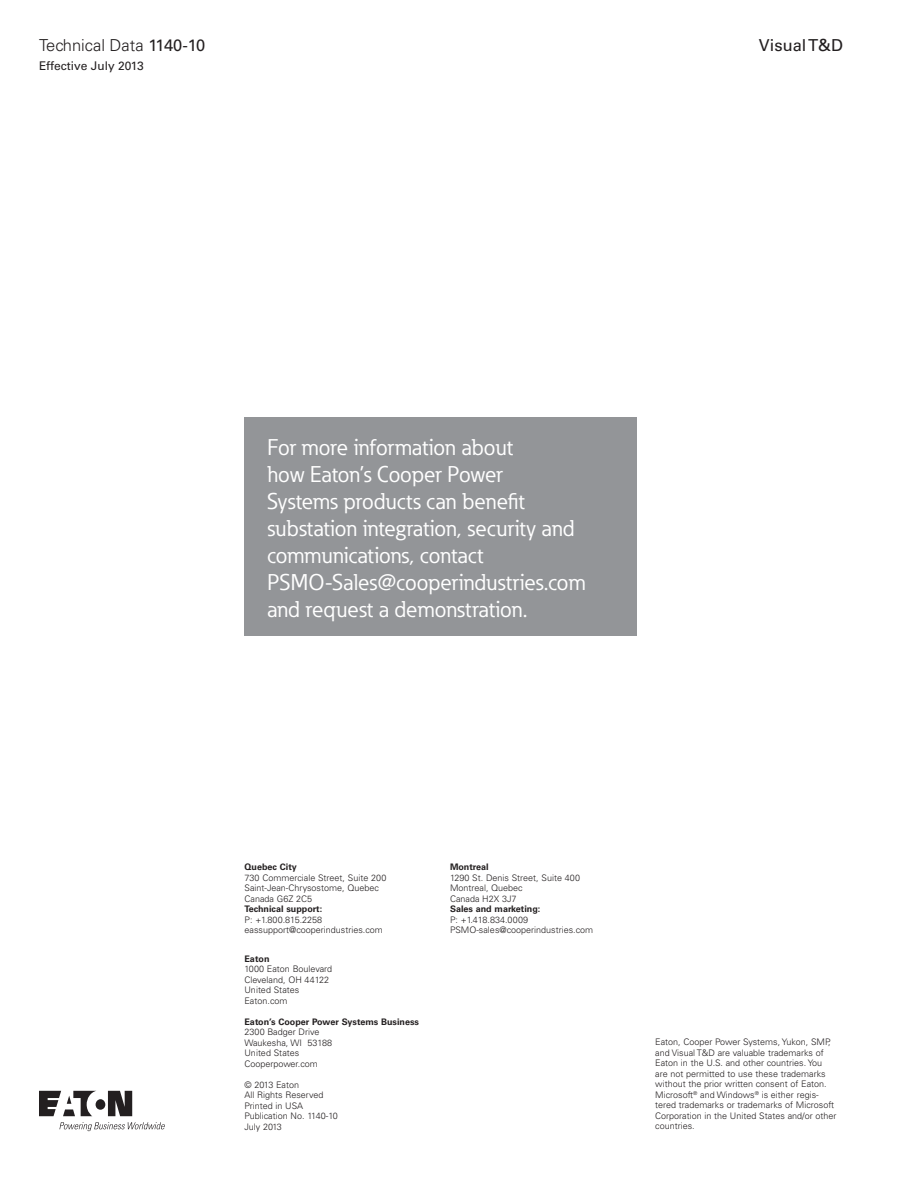
<style>
.page{position:relative;width:918px;height:1188px;background:#fff}
.page>*{position:absolute;margin:0;border:0;box-sizing:border-box;transform-origin:0 0}
._14_Contact_CTA_Eato{font:22.5px/27px "Eaton";color:#fff}
._00_Application_Numb{font:300 16.5px "Univers LT Std";color:#231f20}
.t1{font:16.5px "Univers LT Std";color:#231f20}
._00_Brand__RH__Flush{font:12px "Univers LT Std";color:#231f20}
.t2{font:300 9px/10.5px "Univers LT Std";color:#231f20}
.t3{font:700 9px "Univers LT Std";color:#231f20}
.s1{font-weight:400}
</style>
<div class="page">
<svg style="left:39px;top:1091px;width:93px;height:25px"></svg>
<svg style="left:59px;top:1122px;width:106px;height:9px"></svg>
<div style="left:244px;top:418px;width:394px;height:218px;background:#939598"></div>
<p class="_00_Application_Numb" style="left:39px;top:35px;width:168px">Technical Data <span class="s1">1140-10</span></p>
<p class="_00_Brand__RH__Flush" style="left:39px;top:59px;width:106px">Effective July 2013</p>
<h2 class="t1" style="left:759px;top:35px;width:86px">Visual T&amp;D</h2>
<p class="_14_Contact_CTA_Eato" style="left:267px;top:433px;width:320px">For more information about<br>how Eaton’s Cooper Power<br>Systems products can benefit substation integration, security and communications, contact<br>PSMO-Sales@cooperindustries.com and request a demonstration.</p>
<p class="t3" style="left:245px;top:862px;width:54px">Quebec City</p>
<p class="t2" style="left:245px;top:872px;width:143px">730 Commerciale Street, Suite 200<br>Saint-Jean-Chrysostome, Quebec<br>Canada G6Z 2C5</p>
<p class="t3" style="left:245px;top:904px;width:79px">Technical support:</p>
<p class="t2" style="left:245px;top:914px;width:140px">P: +1.800.815.2258 eassupport@cooperindustries.com</p>
<p class="t3" style="left:244px;top:953px;width:27px">Eaton</p>
<p class="t2" style="left:244px;top:964px;width:89px">1000 Eaton Boulevard<br>Cleveland, OH 44122<br>United States<br>Eaton.com</p>
<p class="t3" style="left:244px;top:1016px;width:176px">Eaton’s Cooper Power Systems Business</p>
<p class="t2" style="left:244px;top:1027px;width:89px">2300 Badger Drive<br>Waukesha, WI 53188<br>United States<br>Cooperpower.com</p>
<p class="t2" style="left:244px;top:1079px;width:95px">© 2013 Eaton<br>All Rights Reserved<br>Printed in USA<br>Publication No. 1140-10<br>July 2013</p>
<p class="t3" style="left:450px;top:862px;width:40px">Montreal</p>
<p class="t2" style="left:450px;top:872px;width:132px">1290 St. Denis Street, Suite 400<br>Montreal, Quebec<br>Canada H2X 3J7</p>
<p class="t3" style="left:450px;top:904px;width:92px">Sales and marketing:</p>
<p class="t2" style="left:450px;top:914px;width:145px">P: +1.418.834.0009<br>PSMO-sales@cooperindustries.com</p>
<p class="t2" style="left:655px;top:1037px;width:183px">Eaton, Cooper Power Systems, Yukon, SMP, and Visual T&amp;D are valuable trademarks of Eaton in the U.S. and other countries. You are not permitted to use these trademarks without the prior written consent of Eaton.<br>Microsoft<sup>®</sup> and Windows<sup>®</sup> is either regis&shy;tered trademarks or trademarks of Microsoft Corporation in the United States and/or other countries.</p>
</div>
